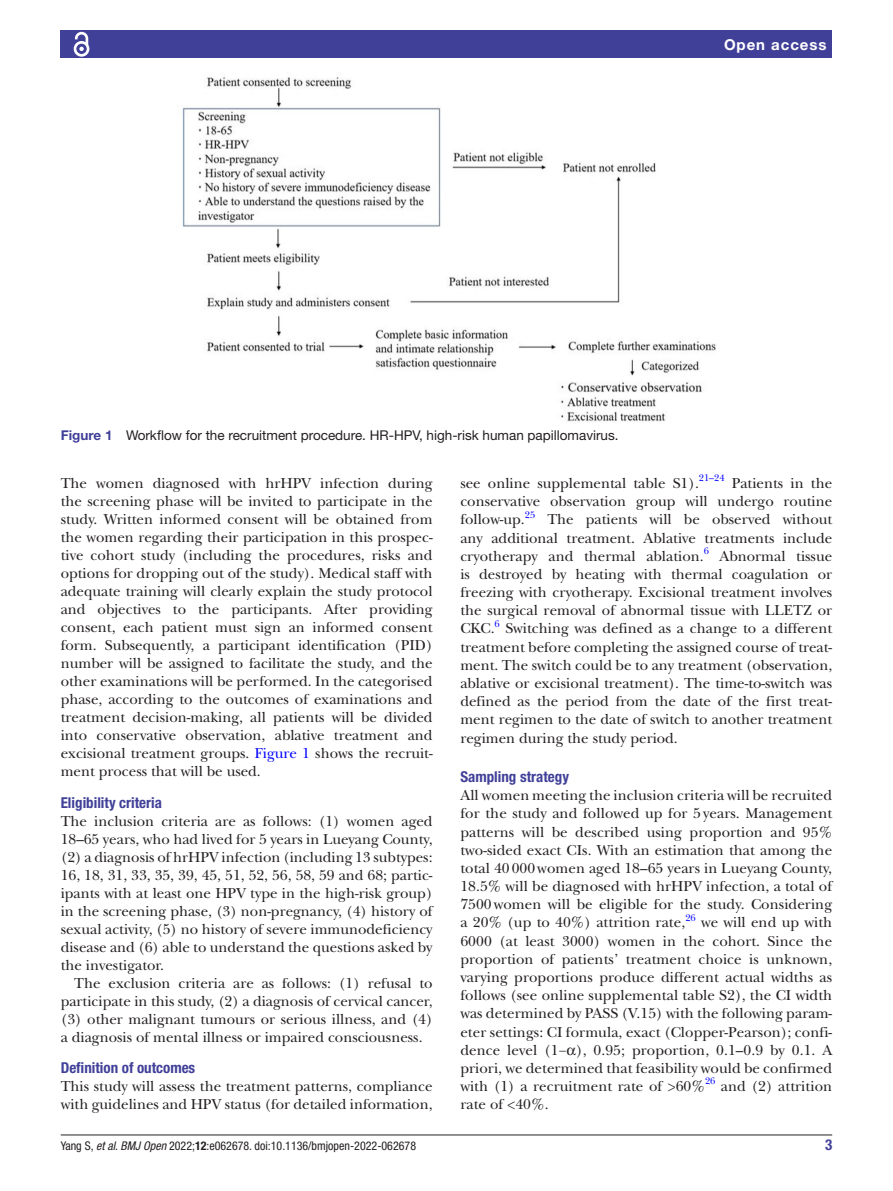
<style>
.page{position:relative;width:893px;height:1191px;background:#fff}
.page>*{position:absolute;margin:0;border:0;box-sizing:border-box;transform-origin:0 0}
.t1{font:15px/18.1px "New Baskerville";color:#231f20;text-align:justify}
.t2{font:700 condensed 15px "Helvetica Neue LT Std";color:#414099}
.t3{font:700 15px "Helvetica Neue LT Std";letter-spacing:.065em;color:#fff}
.t4{font:13.5px "Helvetica Neue LT Std";color:#231f20}
.t5{font:condensed 12px "Helvetica Neue LT Std";color:#231f20}
.t6{font:9.9px "New Baskerville";color:#00f}
.s1{font-weight:700;color:#414099}
.s2{color:#00f}
.s3{font-style:italic}
.s4{font-weight:700}
</style>
<div class="page">
<hr style="left:61px;top:1134px;width:771px;height:1px;background:#231f20">
<div style="left:61px;top:31px;width:771px;height:27px;background:#414099"></div>
<svg style="left:73px;top:31px;width:17px;height:26px"></svg>
<img style="left:182px;top:77px;width:534px;height:345px">
<p class="t3" style="left:724px;top:35px;width:104px">Open access</p>
<p class="t4" style="left:61px;top:427px;width:559px"><span class="s1">Figure 1</span> Workflow for the recruitment procedure. HR-HPV, high-risk human papillomavirus.</p>
<p class="t1" style="left:61px;top:474px;width:373px">The women diagnosed with hrHPV infection during the screening phase will be invited to participate in the study. Written informed consent will be obtained from the women regarding their participation in this prospec&shy;tive cohort study (including the procedures, risks and options for dropping out of the study). Medical staff with adequate training will clearly explain the study protocol and objectives to the participants. After providing consent, each patient must sign an informed consent form. Subsequently, a participant identification (PID) number will be assigned to facilitate the study, and the other examinations will be performed. In the categorised phase, according to the outcomes of examinations and treatment decision-making, all patients will be divided into conservative observation, ablative treatment and excisional treatment groups. <span class="s2">Figure 1</span> shows the recruit&shy;ment process that will be used.</p>
<p class="t2" style="left:61px;top:793px;width:103px">Eligibility criteria</p>
<p class="t1" style="left:61px;top:812px;width:373px">The inclusion criteria are as follows: (1) women aged 18–65 years, who had lived for 5 years in Lueyang County, (2) a diagnosis of hrHPV infection (including 13 subtypes:<br>16, 18, 31, 33, 35, 39, 45, 51, 52, 56, 58, 59 and 68; partic&shy;ipants with at least one HPV type in the high-risk group) in the screening phase, (3) non-pregnancy, (4) history of sexual activity, (5) no history of severe immunodeficiency disease and (6) able to understand the questions asked by the investigator.</p>
<p class="t1" style="left:61px;top:974px;width:373px;text-indent:14px">The exclusion criteria are as follows: (1) refusal to participate in this study, (2) a diagnosis of cervical cancer, (3) other malignant tumours or serious illness, and (4) a diagnosis of mental illness or impaired consciousness.</p>
<p class="t2" style="left:61px;top:1059px;width:136px">Definition of outcomes</p>
<p class="t1" style="left:61px;top:1077px;width:373px">This study will assess the treatment patterns, compliance with guidelines and HPV status (for detailed information,</p>
<p class="t1" style="left:460px;top:474px;width:240px">see online supplemental table S1).</p>
<p class="t6" style="left:699px;top:472px;width:27px">21–24</p>
<p class="t1" style="left:460px;top:474px;width:373px;text-indent:271px">Patients in the conservative observation group will undergo routine follow-up.</p>
<p class="t6" style="left:525px;top:509px;width:12px">25</p>
<p class="t1" style="left:460px;top:510px;width:373px;text-indent:87px">The patients will be observed without any additional treatment. Ablative treatments include cryotherapy and thermal ablation.</p>
<p class="t6" style="left:704px;top:545px;width:7px">6</p>
<p class="t1" style="left:460px;top:547px;width:373px;text-indent:259px">Abnormal tissue is destroyed by heating with thermal coagulation or freezing with cryotherapy. Excisional treatment involves the surgical removal of abnormal tissue with LLETZ or CKC.</p>
<p class="t6" style="left:495px;top:618px;width:7px">6</p>
<p class="t1" style="left:460px;top:619px;width:373px;text-indent:45px">Switching was defined as a change to a different treatment before completing the assigned course of treat&shy;ment. The switch could be to any treatment (observation, ablative or excisional treatment). The time-to-switch was defined as the period from the date of the first treat&shy;ment regimen to the date of switch to another treatment regimen during the study period.</p>
<p class="t2" style="left:460px;top:767px;width:110px">Sampling strategy</p>
<p class="t1" style="left:460px;top:786px;width:373px">All women meeting the inclusion criteria will be recruited for the study and followed up for 5 years. Management patterns will be described using proportion and 95% two-sided exact CIs. With an estimation that among the total 40 000women aged 18–65 years in Lueyang County, 18.5% will be diagnosed with hrHPV infection, a total of 7500women will be eligible for the study. Considering a 20% (up to 40%) attrition rate,</p>
<p class="t6" style="left:685px;top:911px;width:12px">26</p>
<p class="t1" style="left:460px;top:913px;width:373px;text-indent:241px">we will end up with 6000 (at least 3000) women in the cohort. Since the proportion of patients’ treatment choice is unknown, varying proportions produce different actual widths as follows (see online supplemental table S2), the CI width was determined by PASS (V.15) with the following param&shy;eter settings: CI formula, exact (Clopper-Pearson); confi&shy;dence level (1− ), 0.95; proportion, 0.1–0.9 by 0.1. A priori, we determined that feasibility would be confirmed with (1) a recruitment rate of &gt;60%</p>
<p class="t6" style="left:705px;top:1075px;width:12px">26</p>
<p class="t1" style="left:721px;top:1077px;width:113px">and (2) attrition</p>
<p class="t1" style="left:460px;top:1095px;width:90px">rate of &lt;40%.</p>
<p class="t5" style="left:61px;top:1138px;width:357px">Yang S, <span class="s3">et al</span>. <span class="s3">BMJ Open</span> 2022;<span class="s4">12</span>:e062678. doi:10.1136/bmjopen-2022-062678</p>
<p class="t2" style="left:825px;top:1135px;width:9px">3</p>
</div>
